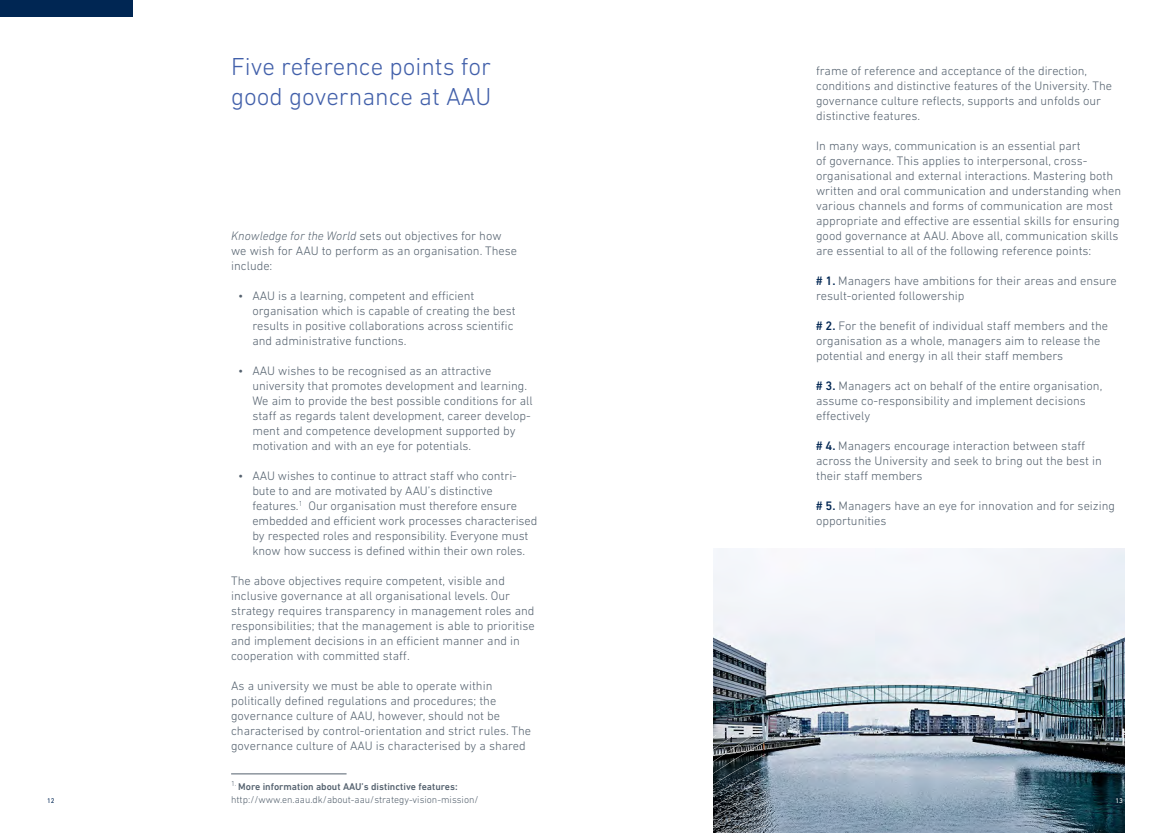
<style>
.page{position:relative;width:1170px;height:833px;background:#fff}
.page>*{position:absolute;margin:0;border:0;box-sizing:border-box;transform-origin:0 0}
.t1{font:300 25px/30px "DIN Next LT Pro";color:#4260aa}
.t2{font:300 12.5px/15px "DIN Next LT Pro";color:#54616e}
.t3{font:300 10px/12.5px "DIN Next LT Pro";color:#54616e}
.t4{font:6.88px "DIN Next LT Pro";color:#002653}
.t5{font:6.88px "DIN Next LT Pro";color:#fff}
.s1{font-style:italic}
.s2{font-weight:500}
.s3{font-weight:500;color:#002653}
</style>
<div class="page">
<img style="left:713px;top:548px;width:411px;height:285px">
<svg style="left:713px;top:735px;width:52px;height:98px"></svg>
<div style="left:0;top:0;width:133px;height:17px;background:#002653"></div>
<hr style="left:231px;top:773px;width:115px;height:1px;background:#54616e">
<p class="t4" style="left:47px;top:796px;width:9px">12</p>
<h1 class="t1" style="left:231px;top:51px;width:262px">Five reference points for good governance at AAU</h1>
<p class="t2" style="left:231px;top:228px;width:287px"><span class="s1">Knowledge for the World</span> sets out objectives for how we wish for AAU to perform as an organisation. These include:</p>
<p class="t2" style="left:252px;top:288px;width:265px;text-indent:-14px">• AAU is a learning, competent and efficient organisation which is capable of creating the best results in positive collaborations across scientific and administrative functions.</p>
<p class="t2" style="left:252px;top:363px;width:282px;text-indent:-14px">• AAU wishes to be recognised as an attractive university that promotes development and learning.<br>We aim to provide the best possible conditions for all staff as regards talent development, career develop&shy;ment and competence development supported by motivation and with an eye for potentials.</p>
<p class="t2" style="left:252px;top:468px;width:286px;text-indent:-14px">• AAU wishes to continue to attract staff who contri&shy;bute to and are motivated by AAU’s distinctive features.<sup>1</sup> Our organisation must therefore ensure embedded and efficient work processes characterised by respected roles and responsibility. Everyone must know how success is defined within their own roles.</p>
<p class="t2" style="left:231px;top:573px;width:305px">The above objectives require competent, visible and inclusive governance at all organisational levels. Our strategy requires transparency in management roles and responsibilities; that the management is able to prioritise and implement decisions in an efficient manner and in cooperation with committed staff.</p>
<p class="t2" style="left:231px;top:678px;width:301px">As a university we must be able to operate within politically defined regulations and procedures; the governance culture of AAU, however, should not be characterised by control-orientation and strict rules. The governance culture of AAU is characterised by a shared</p>
<p class="t3" style="left:231px;top:780px;width:249px"><sup>1.</sup> <span class="s2">More information about AAU’s distinctive features: </span>http://www.en.aau.dk/about-aau/strategy-vision-mission/</p>
<p class="t2" style="left:816px;top:63px;width:297px">frame of reference and acceptance of the direction, conditions and distinctive features of the University. The governance culture reflects, supports and unfolds our distinctive features.</p>
<p class="t2" style="left:816px;top:138px;width:306px">In many ways, communication is an essential part<br>of governance. This applies to interpersonal, cross&shy;organisational and external interactions. Mastering both written and oral communication and understanding when various channels and forms of communication are most appropriate and effective are essential skills for ensuring good governance at AAU. Above all, communication skills are essential to all of the following reference points:</p>
<p class="t2" style="left:816px;top:273px;width:302px"><span class="s3"># 1.</span> Managers have ambitions for their areas and ensure result-oriented followership</p>
<p class="t2" style="left:816px;top:318px;width:293px"><span class="s3"># 2.</span> For the benefit of individual staff members and the organisation as a whole, managers aim to release the potential and energy in all their staff members</p>
<p class="t2" style="left:816px;top:378px;width:288px"><span class="s3"># 3.</span> Managers act on behalf of the entire organisation, assume co-responsibility and implement decisions effectively</p>
<p class="t2" style="left:816px;top:438px;width:287px"><span class="s3"># 4.</span> Managers encourage interaction between staff across the University and seek to bring out the best in their staff members</p>
<p class="t2" style="left:816px;top:498px;width:300px"><span class="s3"># 5.</span> Managers have an eye for innovation and for seizing opportunities</p>
<p class="t5" style="left:1115px;top:796px;width:9px">13</p>
</div>
